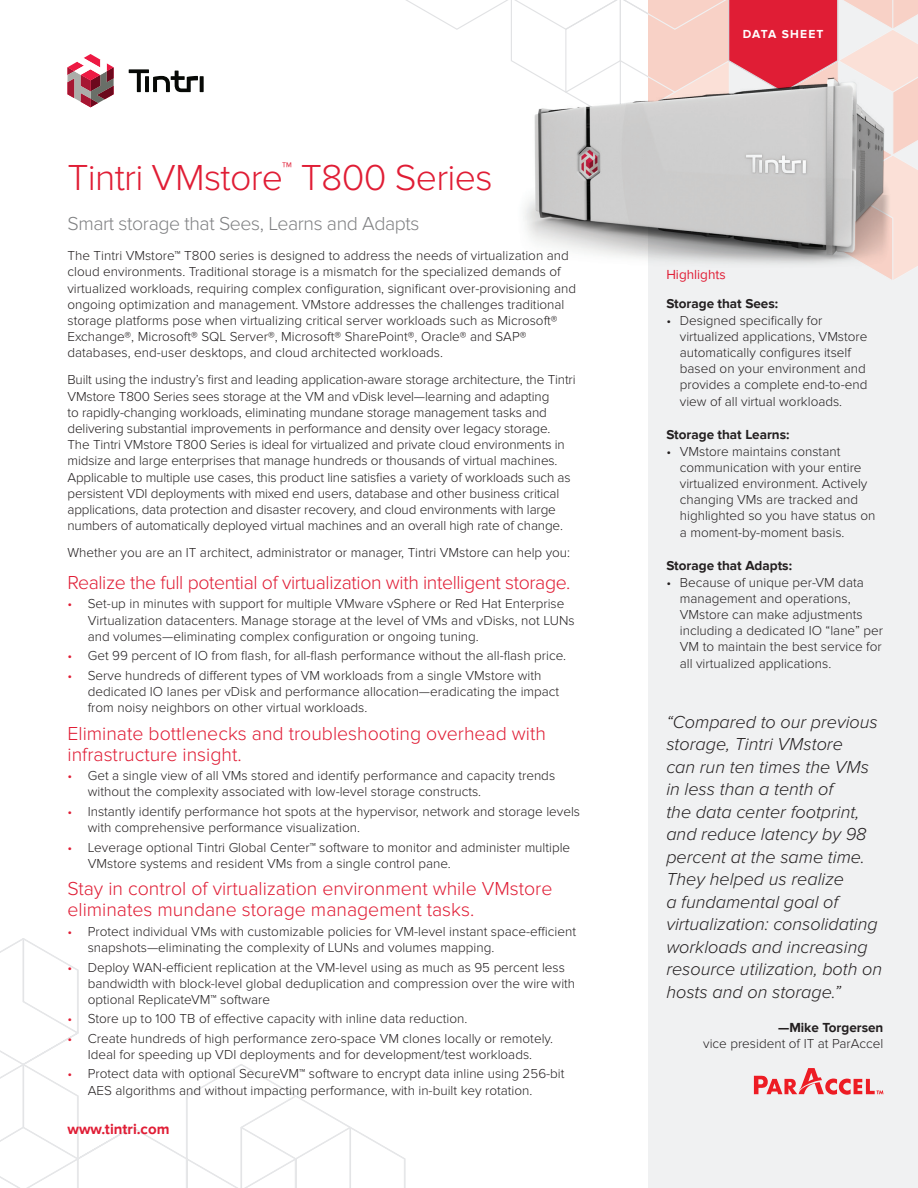
<style>
.page{position:relative;width:918px;height:1188px;background:#fff}
.page>*{position:absolute;margin:0;border:0;box-sizing:border-box;transform-origin:0 0}
.t1{font:300 37.5px "Proxima Nova";letter-spacing:-.02em;color:#e01d35}
.Subhead{font:300 19.5px/21px "Proxima Nova";color:#e01d35}
.Secondary_Subhead{font:300 19.5px "Proxima Nova";letter-spacing:-.02em;color:#e01d35}
.SubTitle{font:300 19.5px "Proxima Nova";letter-spacing:-.02em;color:#808183}
.Highlights_Quote{font:italic 300 18px/22.5px "Proxima Nova";color:#231f20}
.t2{font:700 15px "Proxima Nova";color:#e01d35}
.Body{font:300 13.5px/16.2px "Proxima Nova";color:#231f20}
.Highlights_Bulleted{font:300 13.5px/16.2px "Proxima Nova";color:#231f20}
.Highlights_Subhead{font:700 13.5px "Proxima Nova";color:#231f20}
.Attribution_Role{font:300 13.5px "Proxima Nova";color:#231f20}
.Attribution{font:700 13.5px "Proxima Nova";color:#231f20}
.Highlights_-_Red_Hea{font:13.5px "Proxima Nova";color:#e01d35}
.t3{font:700 12px "Proxima Nova";letter-spacing:.1em;color:#fff}
.s1{color:#e01d35}
</style>
<div class="page">
<div style="left:648px;top:0;width:270px;height:1188px;background:#f0f1f2"></div>
<svg style="left:0;top:938px;width:406px;height:250px"></svg>
<svg style="left:200px;top:76px;width:4px;height:16px"></svg>
<svg style="left:129px;top:69px;width:69px;height:23px"></svg>
<svg style="left:68px;top:54px;width:46px;height:53px"></svg>
<svg style="left:406px;top:0;width:512px;height:280px"></svg>
<svg style="left:754px;top:1068px;width:129px;height:27px"></svg>
<img style="left:516px;top:78px;width:374px;height:190px">
<img style="left:535px;top:78px;width:348px;height:176px">
<p class="t1" style="left:68px;top:156px;width:427px">Tintri VMstore<sup>™</sup> T800 Series</p>
<p class="SubTitle" style="left:68px;top:213px;width:354px">Smart storage that Sees, Learns and Adapts</p>
<p class="Body" style="left:68px;top:248px;width:510px">The Tintri VMstore™ T800 series is designed to address the needs of virtualization and cloud environments. Traditional storage is a mismatch for the specialized demands of virtualized workloads, requiring complex configuration, significant over-provisioning and ongoing optimization and management. VMstore addresses the challenges traditional storage platforms pose when virtualizing critical server workloads such as Microsoft® Exchange®, Microsoft® SQL Server®, Microsoft® SharePoint®, Oracle® and SAP® databases, end-user desktops, and cloud architected workloads.</p>
<p class="Body" style="left:68px;top:372px;width:510px">Built using the industry’s first and leading application-aware storage architecture, the Tintri VMstore T800 Series sees storage at the VM and vDisk level—learning and adapting<br>to rapidly-changing workloads, eliminating mundane storage management tasks and delivering substantial improvements in performance and density over legacy storage.<br>The Tintri VMstore T800 Series is ideal for virtualized and private cloud environments in midsize and large enterprises that manage hundreds or thousands of virtual machines.<br>Applicable to multiple use cases, this product line satisfies a variety of workloads such as persistent VDI deployments with mixed end users, database and other business critical applications, data protection and disaster recovery, and cloud environments with large numbers of automatically deployed virtual machines and an overall high rate of change.</p>
<p class="Body" style="left:68px;top:545px;width:504px">Whether you are an IT architect, administrator or manager, Tintri VMstore can help you:</p>
<p class="Secondary_Subhead" style="left:68px;top:571px;width:505px">Realize the full potential of virtualization with intelligent storage.</p>
<p class="Body" style="left:88px;top:596px;width:488px;text-indent:-20px"><span class="s1">•</span> Set-up in minutes with support for multiple VMware vSphere or Red Hat Enterprise<br>Virtualization datacenters. Manage storage at the level of VMs and vDisks, not LUNs and volumes—eliminating complex configuration or ongoing tuning.</p>
<p class="Body" style="left:68px;top:648px;width:500px"><span class="s1">•</span> Get 99 percent of IO from flash, for all-flash performance without the all-flash price.</p>
<p class="Body" style="left:88px;top:667px;width:473px;text-indent:-20px"><span class="s1">•</span> Serve hundreds of different types of VM workloads from a single VMstore with dedicated IO lanes per vDisk and performance allocation—eradicating the impact from noisy neighbors on other virtual workloads.</p>
<p class="Subhead" style="left:68px;top:723px;width:480px">Eliminate bottlenecks and troubleshooting overhead with infrastructure insight.</p>
<p class="Body" style="left:88px;top:768px;width:469px;text-indent:-20px"><span class="s1">•</span> Get a single view of all VMs stored and identify performance and capacity trends without the complexity associated with low-level storage constructs.</p>
<p class="Body" style="left:88px;top:803px;width:494px;text-indent:-20px"><span class="s1">•</span> Instantly identify performance hot spots at the hypervisor, network and storage levels with comprehensive performance visualization.</p>
<p class="Body" style="left:88px;top:839px;width:484px;text-indent:-20px"><span class="s1">•</span> Leverage optional Tintri Global Center™ software to monitor and administer multiple<br>VMstore systems and resident VMs from a single control pane.</p>
<p class="Subhead" style="left:68px;top:879px;width:486px">Stay in control of virtualization environment while VMstore eliminates mundane storage management tasks.</p>
<p class="Body" style="left:88px;top:923px;width:490px;text-indent:-20px"><span class="s1">•</span> Protect individual VMs with customizable policies for VM-level instant space-efficient snapshots—eliminating the complexity of LUNs and volumes mapping.</p>
<p class="Body" style="left:88px;top:959px;width:489px;text-indent:-20px"><span class="s1">•</span> Deploy WAN-efficient replication at the VM-level using as much as 95 percent less bandwidth with block-level global deduplication and compression over the wire with optional ReplicateVM™ software</p>
<p class="Body" style="left:68px;top:1011px;width:401px"><span class="s1">•</span> Store up to 100 TB of effective capacity with inline data reduction.</p>
<p class="Body" style="left:68px;top:1030px;width:487px;text-align:center"><span class="s1">•</span> Create hundreds of high performance zero-space VM clones locally or remotely.<br>Ideal for speeding up VDI deployments and for development/test workloads.</p>
<p class="Body" style="left:88px;top:1066px;width:478px;text-indent:-20px"><span class="s1">•</span> Protect data with optional SecureVM™ software to encrypt data inline using 256-bit<br>AES algorithms and without impacting performance, with in-built key rotation.</p>
<p class="t2" style="left:68px;top:1120px;width:103px">www.tintri.com</p>
<p class="t3" style="left:743px;top:27px;width:82px">DATA SHEET</p>
<p class="Highlights_-_Red_Hea" style="left:666px;top:267px;width:61px">Highlights</p>
<p class="Highlights_Subhead" style="left:666px;top:296px;width:113px">Storage that Sees:</p>
<p class="Highlights_Bulleted" style="left:680px;top:312px;width:189px;text-indent:-14px">• Designed specifically for virtualized applications, VMstore automatically configures itself based on your environment and provides a complete end-to-end view of all virtual workloads.</p>
<p class="Highlights_Subhead" style="left:666px;top:427px;width:125px">Storage that Learns:</p>
<p class="Highlights_Bulleted" style="left:680px;top:443px;width:197px;text-indent:-14px">• VMstore maintains constant communication with your entire virtualized environment. Actively changing VMs are tracked and highlighted so you have status on a moment-by-moment basis.</p>
<p class="Highlights_Subhead" style="left:666px;top:558px;width:127px">Storage that Adapts:</p>
<p class="Highlights_Bulleted" style="left:680px;top:574px;width:205px;text-indent:-14px">• Because of unique per-VM data management and operations,<br>VMstore can make adjustments including a dedicated IO “lane” per<br>VM to maintain the best service for all virtualized applications.</p>
<p class="Highlights_Quote" style="left:666px;top:711px;width:217px">“Compared to our previous storage, Tintri VMstore<br>can run ten times the VMs in less than a tenth of<br>the data center footprint, and reduce latency by 98 percent at the same time.<br>They helped us realize<br>a fundamental goal of virtualization: consolidating workloads and increasing resource utilization, both on hosts and on storage.”</p>
<p class="Attribution" style="left:778px;top:1019px;width:107px">—Mike Torgersen</p>
<p class="Attribution_Role" style="left:703px;top:1036px;width:182px">vice president of IT at ParAccel</p>
</div>
